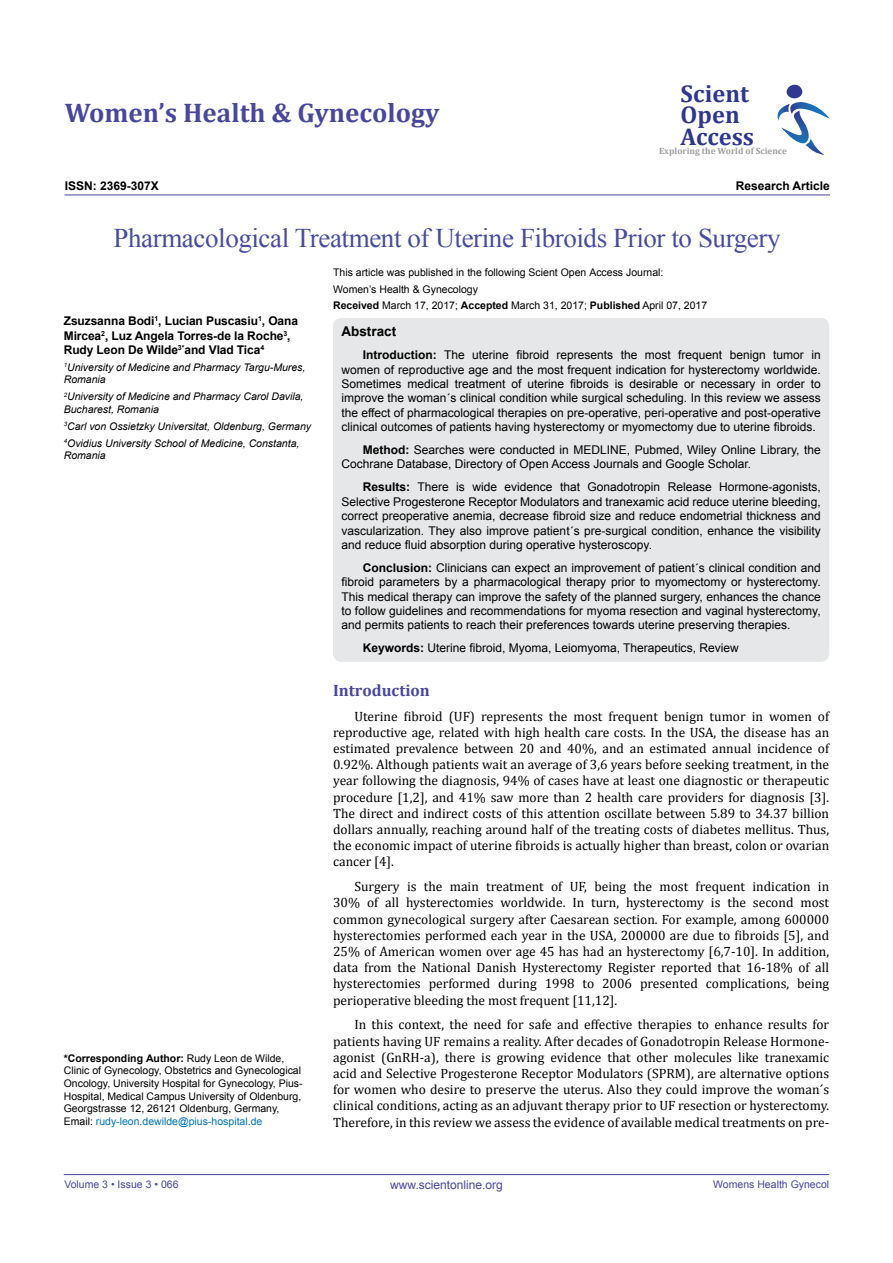
<style>
.page{position:relative;width:893px;height:1263px;background:#fff}
.page>*{position:absolute;margin:0;border:0;box-sizing:border-box;transform-origin:0 0}
.t1{font:27px "Times New Roman";letter-spacing:-.015em;color:#474ca0}
.t2{font:700 27px "Cambria";color:#49479d}
.t3{font:700 24.3px/21.3px "Cambria";color:#2e368f}
.t4{font:700 16.5px "Cambria";color:#49479d}
.t5{font:13.5px/16.2px "Cambria";color:#000;text-align:justify}
.t6{font:700 13.5px "Arial";color:#000}
.t7{font:12px/14.4px "Arial";color:#000;text-align:justify}
.t8{font:700 12px/14.4px "Arial";letter-spacing:-.01em;color:#000}
.t9{font:12px "Arial";color:#49479d}
.t10{font:10.5px/12.6px "Arial";color:#000}
.t11{font:italic 10.5px/12.6px "Arial";color:#000}
.t12{font:10.5px "Arial";color:#49479d}
.t13{font:700 9.15px "Cambria";color:#9e9f9e}
.s1{font-weight:700}
.s2{color:#0072bc}
</style>
<div class="page">
<hr style="left:64px;top:1174px;width:765px;height:1px;background:#49479d">
<div style="left:787px;top:85px;width:15px;height:13px;background:#303891;border-radius:50%"></div>
<svg style="left:777px;top:102px;width:53px;height:53px"></svg>
<hr style="left:65px;top:195px;width:765px;height:1px;background:#49479d">
<div style="left:333px;top:318px;width:496px;height:344px;background:#e6e7e8;border-radius:9px"></div>
<h1 class="t2" style="left:65px;top:94px;width:376px">Women’s Health &amp; Gynecology</h1>
<h2 class="t3" style="left:681px;top:82px;width:75px">Scient<br>Open<br>Access</h2>
<p class="t13" style="left:659px;top:144px;width:129px">Exploring the World of Science</p>
<p class="t8" style="left:65px;top:179px;width:96px">ISSN: 2369-307X</p>
<p class="t8" style="left:736px;top:179px;width:96px">Research Article</p>
<h1 class="t1" style="left:113px;top:220px;width:669px">Pharmacological Treatment of Uterine Fibroids Prior to Surgery</h1>
<p class="t8" style="left:64px;top:314px;width:236px">Zsuzsanna Bodi<sup>1</sup>, Lucian Puscasiu<sup>1</sup>, Oana<br>Mircea<sup>2</sup>, Luz Angela Torres-de la Roche<sup>3</sup>,<br>Rudy Leon De Wilde<sup>3*</sup>and Vlad Tica<sup>4</sup></p>
<p class="t11" style="left:64px;top:361px;width:243px"><sup>1</sup>University of Medicine and Pharmacy Targu-Mures,<br>Romania</p>
<p class="t11" style="left:64px;top:390px;width:241px"><sup>2</sup>University of Medicine and Pharmacy Carol Davila,<br>Bucharest, Romania</p>
<p class="t11" style="left:64px;top:418px;width:249px;line-height:16.8px"><sup>3</sup>Carl von Ossietzky Universitat, Oldenburg, Germany<br><sup>4</sup>Ovidius University School of Medicine, Constanta,</p>
<p class="t11" style="left:64px;top:449px;width:44px">Romania</p>
<p class="t10" style="left:64px;top:1052px;width:240px"><span class="s1">*Corresponding Author:</span> Rudy Leon de Wilde, Clinic of Gynecology, Obstetrics and Gynecological Oncology, University Hospital for Gynecology, Pius-Hospital, Medical Campus University of Oldenburg, Georgstrasse 12, 26121 Oldenburg, Germany, Email: <span class="s2">rudy-leon.dewilde@pius-hospital.de</span></p>
<p class="t10" style="left:333px;top:264px;width:376px;line-height:16.8px">This article was published in the following Scient Open Access Journal:<br>Women’s Health &amp; Gynecology<br><span class="s1">Received</span> March 17, 2017; <span class="s1">Accepted</span> March 31, 2017; <span class="s1">Published</span> April 07, 2017</p>
<p class="t6" style="left:341px;top:322px;width:56px">Abstract</p>
<p class="t7" style="left:341px;top:348px;width:481px;text-indent:21px"><span class="s1">Introduction:</span> The uterine fibroid represents the most frequent benign tumor in women of reproductive age and the most frequent indication for hysterectomy worldwide.<br>Sometimes medical treatment of uterine fibroids is desirable or necessary in order to improve the woman´s clinical condition while surgical scheduling. In this review we assess the effect of pharmacological therapies on pre-operative, peri-operative and post-operative clinical outcomes of patients having hysterectomy or myomectomy due to uterine fibroids.</p>
<p class="t7" style="left:341px;top:443px;width:481px;text-indent:21px"><span class="s1">Method:</span> Searches were conducted in MEDLINE, Pubmed, Wiley Online Library, the<br>Cochrane Database, Directory of Open Access Journals and Google Scholar.</p>
<p class="t7" style="left:341px;top:480px;width:481px;text-indent:21px"><span class="s1">Results:</span> There is wide evidence that Gonadotropin Release Hormone-agonists, Selective Progesterone Receptor Modulators and tranexamic acid reduce uterine bleeding, correct preoperative anemia, decrease fibroid size and reduce endometrial thickness and vascularization. They also improve patient´s pre-surgical condition, enhance the visibility and reduce fluid absorption during operative hysteroscopy.</p>
<p class="t7" style="left:341px;top:561px;width:481px;text-indent:21px"><span class="s1">Conclusion:</span> Clinicians can expect an improvement of patient´s clinical condition and fibroid parameters by a pharmacological therapy prior to myomectomy or hysterectomy.<br>This medical therapy can improve the safety of the planned surgery, enhances the chance to follow guidelines and recommendations for myoma resection and vaginal hysterectomy, and permits patients to reach their preferences towards uterine preserving therapies.</p>
<p class="t7" style="left:363px;top:641px;width:377px"><span class="s1">Keywords:</span> Uterine fibroid, Myoma, Leiomyoma, Therapeutics, Review</p>
<p class="t4" style="left:333px;top:679px;width:98px">Introduction</p>
<p class="t5" style="left:333px;top:708px;width:498px;text-indent:21px">Uterine fibroid (UF) represents the most frequent benign tumor in women of reproductive age, related with high health care costs. In the USA, the disease has an estimated prevalence between 20 and 40%, and an estimated annual incidence of 0.92%. Although patients wait an average of 3,6 years before seeking treatment, in the year following the diagnosis, 94% of cases have at least one diagnostic or therapeutic procedure [1,2], and 41% saw more than 2 health care providers for diagnosis [3].<br>The direct and indirect costs of this attention oscillate between 5.89 to 34.37 billion dollars annually, reaching around half of the treating costs of diabetes mellitus. Thus, the economic impact of uterine fibroids is actually higher than breast, colon or ovarian cancer [4].</p>
<p class="t5" style="left:333px;top:878px;width:498px;text-indent:21px">Surgery is the main treatment of UF, being the most frequent indication in 30% of all hysterectomies worldwide. In turn, hysterectomy is the second most common gynecological surgery after Caesarean section. For example, among 600000 hysterectomies performed each year in the USA, 200000 are due to fibroids [5], and 25% of American women over age 45 has had an hysterectomy [6,7-10]. In addition, data from the National Danish Hysterectomy Register reported that 16-18% of all hysterectomies performed during 1998 to 2006 presented complications, being perioperative bleeding the most frequent [11,12].</p>
<p class="t5" style="left:333px;top:1016px;width:498px;text-indent:21px">In this context, the need for safe and effective therapies to enhance results for patients having UF remains a reality. After decades of Gonadotropin Release Hormone&shy;agonist (GnRH-a), there is growing evidence that other molecules like tranexamic acid and Selective Progesterone Receptor Modulators (SPRM), are alternative options for women who desire to preserve the uterus. Also they could improve the woman´s clinical conditions, acting as an adjuvant therapy prior to UF resection or hysterectomy.<br>Therefore, in this review we assess the evidence of available medical treatments on pre-</p>
<p class="t12" style="left:64px;top:1178px;width:116px">Volume 3 • Issue 3 • 066</p>
<p class="t9" style="left:390px;top:1177px;width:114px">www.scientonline.org</p>
<p class="t12" style="left:713px;top:1178px;width:117px">Womens Health Gynecol</p>
</div>
